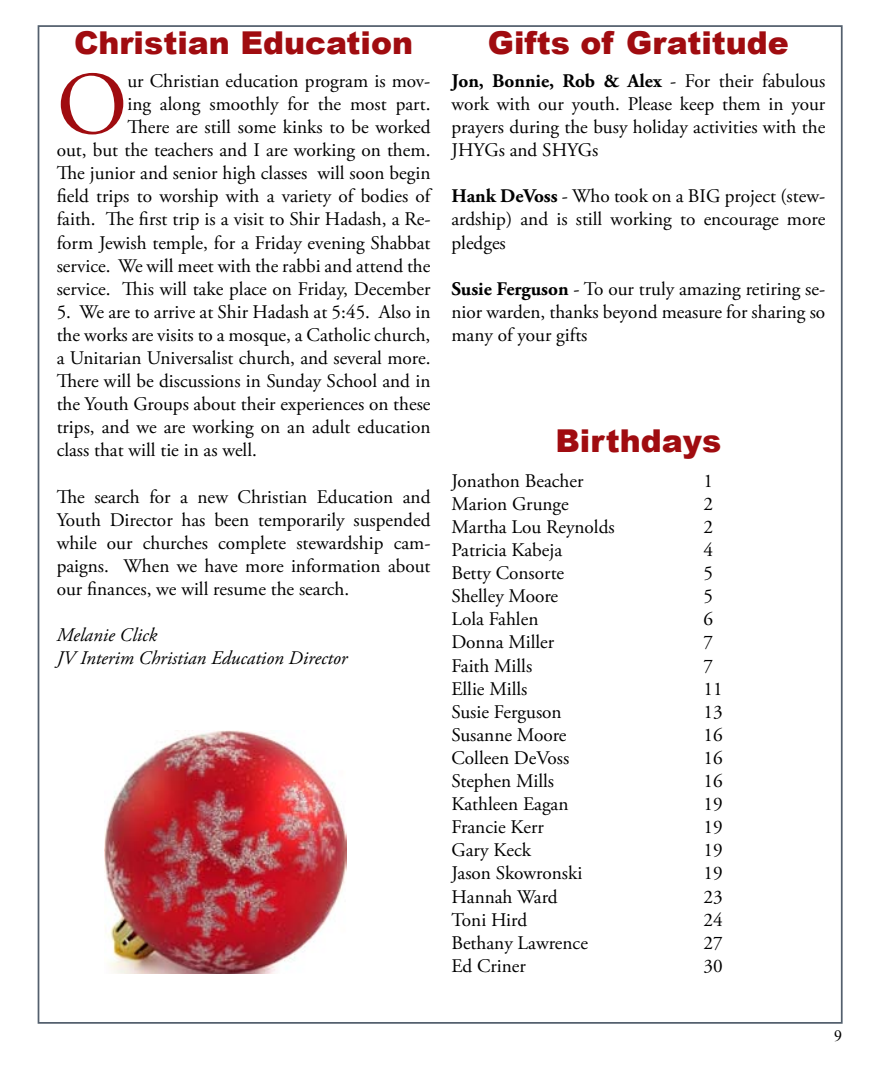
<style>
.page{position:relative;width:882px;height:1071px;background:#fff}
.page>*{position:absolute;margin:0;border:0;box-sizing:border-box;transform-origin:0 0}
.t1{font:88.9px "Adobe Garamond Pro";color:#a00c10}
.t2{font:900 31.5px "Arial";color:#a00c10}
.t3{font:19.25px/23.1px "Adobe Garamond Pro";color:#000;text-align:justify}
.t4{font:italic 19.25px/23.1px "Adobe Garamond Pro";color:#000}
.t5{font:15.75px "Times New Roman";color:#000}
.s1{font-weight:700}
</style>
<div class="page">
<img style="left:104px;top:730px;width:242px;height:243px">
<h2 class="t2" style="left:74px;top:20px;width:340px">Christian Education</h2>
<h2 class="t2" style="left:488px;top:20px;width:303px">Gifts of Gratitude</h2>
<h1 class="t1" style="left:57px;top:52px;width:72px">O</h1>
<p class="t3" style="left:57px;top:70px;width:378px;text-align:right">ur Christian education program is mov-<br>ing along smoothly for the most part.<br>There are still some kinks to be worked<br>out, but the teachers and I are working on them.<br>The junior and senior high classes will soon begin field trips to worship with a variety of bodies of faith. The first trip is a visit to Shir Hadash, a Re&shy;form Jewish temple, for a Friday evening Shabbat service. We will meet with the rabbi and attend the service. This will take place on Friday, December</p>
<p class="t3" style="left:57px;top:301px;width:375px">5. We are to arrive at Shir Hadash at 5:45. Also in the works are visits to a mosque, a Catholic church, a Unitarian Universalist church, and several more.<br>There will be discussions in Sunday School and in the Youth Groups about their experiences on these trips, and we are working on an adult education class that will tie in as well.</p>
<p class="t3" style="left:57px;top:486px;width:375px">The search for a new Christian Education and Youth Director has been temporarily suspended while our churches complete stewardship cam&shy;paigns. When we have more information about our finances, we will resume the search.</p>
<p class="t4" style="left:57px;top:624px;width:292px">Melanie Click<br>JV Interim Christian Education Director</p>
<p class="t3" style="left:452px;top:70px;width:375px"><span class="s1">Jon, Bonnie, Rob &amp; Alex</span> - For their fabulous work with our youth. Please keep them in your prayers during the busy holiday activities with the JHYGs and SHYGs</p>
<p class="t3" style="left:452px;top:185px;width:375px"><span class="s1">Hank DeVoss</span> - Who took on a BIG project (stew&shy;ardship) and is still working to encourage more pledges</p>
<p class="t3" style="left:452px;top:278px;width:375px"><span class="s1">Susie Ferguson</span> - To our truly amazing retiring se&shy;nior warden, thanks beyond measure for sharing so many of your gifts</p>
<h2 class="t2" style="left:555px;top:418px;width:168px">Birthdays</h2>
<p class="t3" style="left:452px;top:470px;width:133px">Jonathon Beacher</p>
<p class="t3" style="left:704px;top:470px;width:11px">1</p>
<p class="t3" style="left:452px;top:493px;width:119px">Marion Grunge</p>
<p class="t3" style="left:704px;top:493px;width:11px">2</p>
<p class="t3" style="left:452px;top:516px;width:165px">Martha Lou Reynolds</p>
<p class="t3" style="left:704px;top:516px;width:11px">2</p>
<p class="t3" style="left:452px;top:539px;width:112px">Patricia Kabeja</p>
<p class="t3" style="left:704px;top:539px;width:11px">4</p>
<p class="t3" style="left:452px;top:562px;width:114px">Betty Consorte</p>
<p class="t3" style="left:704px;top:562px;width:11px">5</p>
<p class="t3" style="left:452px;top:585px;width:108px">Shelley Moore</p>
<p class="t3" style="left:704px;top:585px;width:11px">5</p>
<p class="t3" style="left:452px;top:608px;width:88px">Lola Fahlen</p>
<p class="t3" style="left:704px;top:608px;width:11px">6</p>
<p class="t3" style="left:452px;top:631px;width:104px">Donna Miller</p>
<p class="t3" style="left:704px;top:631px;width:11px">7</p>
<p class="t3" style="left:452px;top:655px;width:82px">Faith Mills</p>
<p class="t3" style="left:704px;top:655px;width:11px">7</p>
<p class="t3" style="left:452px;top:678px;width:77px">Ellie Mills</p>
<p class="t3" style="left:704px;top:678px;width:21px">11</p>
<p class="t3" style="left:452px;top:701px;width:112px">Susie Ferguson</p>
<p class="t3" style="left:704px;top:701px;width:21px">13</p>
<p class="t3" style="left:452px;top:724px;width:117px">Susanne Moore</p>
<p class="t3" style="left:704px;top:724px;width:21px">16</p>
<p class="t3" style="left:452px;top:747px;width:119px">Colleen DeVoss</p>
<p class="t3" style="left:704px;top:747px;width:21px">16</p>
<p class="t3" style="left:452px;top:770px;width:104px">Stephen Mills</p>
<p class="t3" style="left:704px;top:770px;width:21px">16</p>
<p class="t3" style="left:452px;top:793px;width:119px">Kathleen Eagan</p>
<p class="t3" style="left:704px;top:793px;width:21px">19</p>
<p class="t3" style="left:452px;top:816px;width:94px">Francie Kerr</p>
<p class="t3" style="left:704px;top:816px;width:21px">19</p>
<p class="t3" style="left:452px;top:839px;width:81px">Gary Keck</p>
<p class="t3" style="left:704px;top:839px;width:21px">19</p>
<p class="t3" style="left:452px;top:862px;width:132px">Jason Skowronski</p>
<p class="t3" style="left:704px;top:862px;width:21px">19</p>
<p class="t3" style="left:452px;top:886px;width:108px">Hannah Ward</p>
<p class="t3" style="left:704px;top:886px;width:21px">23</p>
<p class="t3" style="left:452px;top:909px;width:77px">Toni Hird</p>
<p class="t3" style="left:704px;top:909px;width:21px">24</p>
<p class="t3" style="left:452px;top:932px;width:138px">Bethany Lawrence</p>
<p class="t3" style="left:704px;top:932px;width:21px">27</p>
<p class="t3" style="left:452px;top:955px;width:76px">Ed Criner</p>
<p class="t3" style="left:704px;top:955px;width:21px">30</p>
<p class="t5" style="left:834px;top:1025px;width:9px">9</p>
</div>
